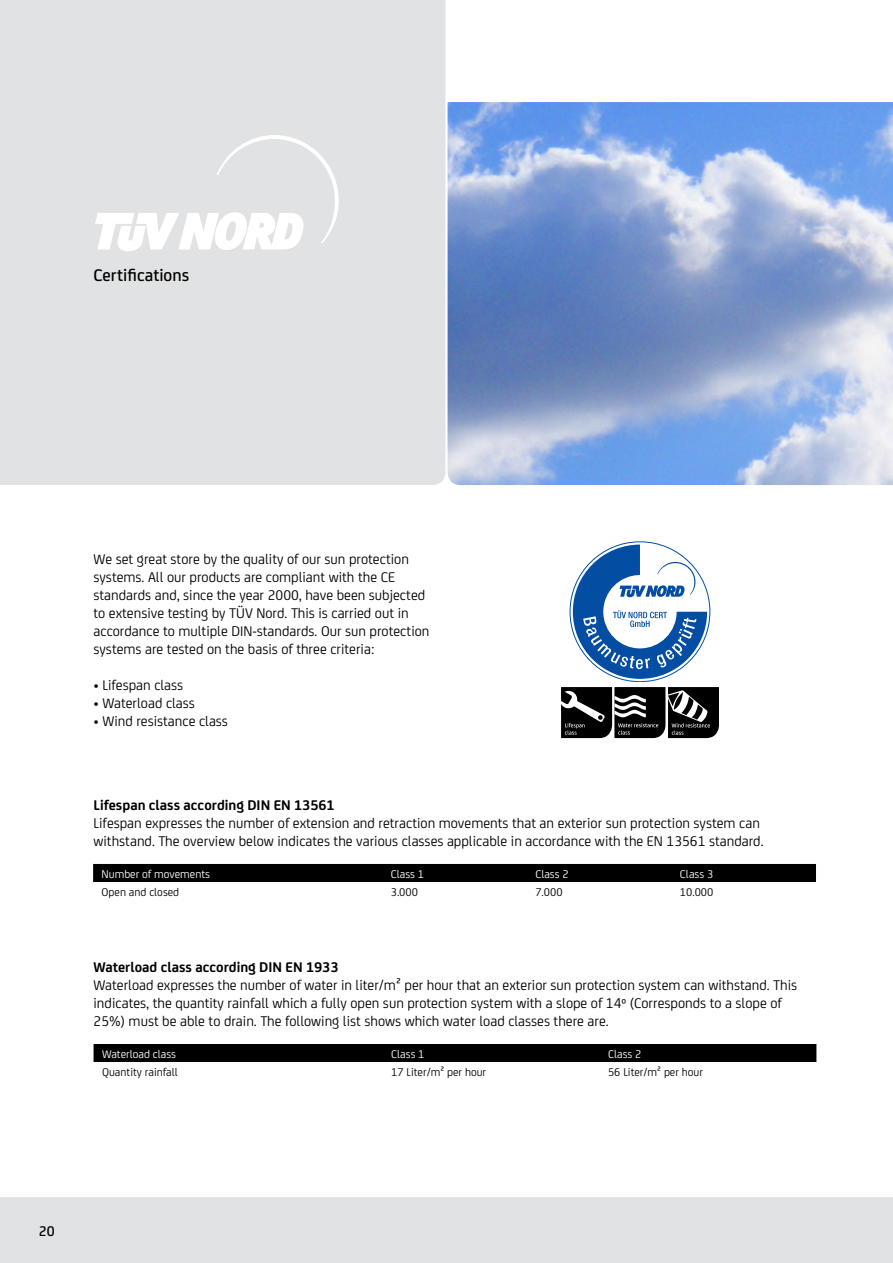
<style>
.page{position:relative;width:893px;height:1263px;background:#fff}
.page>*{position:absolute;margin:0;border:0;box-sizing:border-box;transform-origin:0 0}
.t1{font:500 18px "FS Joey";color:#000}
.t2{font:15px/18px "FS Joey";color:#000}
.t3{font:700 15px "FS Joey";color:#000}
.t4{font:500 15px "FS Joey";color:#000}
.t5{font:12px "FS Joey";color:#000}
.t6{font:12px "FS Joey";color:#fff}
</style>
<div class="page">
<div style="left:0;top:0;width:445px;height:485px;background:#e1e2e3"></div>
<img style="left:448px;top:102px;width:445px;height:383px">
<svg style="left:95px;top:135px;width:244px;height:116px"></svg>
<svg style="left:573px;top:545px;width:134px;height:134px"></svg>
<svg style="left:561px;top:687px;width:158px;height:51px;background:#333"></svg>
<div style="left:93px;top:864px;width:723px;height:18px;background:#000"></div>
<div style="left:94px;top:1044px;width:722px;height:18px;background:#000"></div>
<div style="left:0;top:1197px;width:893px;height:66px;background:#e1e2e3"></div>
<p class="t1" style="left:94px;top:262px;width:97px">Certifications</p>
<p class="t2" style="left:94px;top:549px;width:337px">We set great store by the quality of our sun protection systems. All our products are compliant with the CE standards and, since the year 2000, have been subjected to extensive testing by TÜV Nord. This is carried out in accordance to multiple DIN-standards. Our sun protection systems are tested on the basis of three criteria:</p>
<p class="t2" style="left:94px;top:675px;width:91px">• Lifespan class</p>
<p class="t2" style="left:94px;top:693px;width:103px">• Waterload class</p>
<p class="t2" style="left:94px;top:711px;width:136px">• Wind resistance class</p>
<p class="t3" style="left:94px;top:794px;width:243px">Lifespan class according DIN EN 13561</p>
<p class="t2" style="left:94px;top:813px;width:672px">Lifespan expresses the number of extension and retraction movements that an exterior sun protection system can withstand. The overview below indicates the various classes applicable in accordance with the EN 13561 standard.</p>
<p class="t6" style="left:102px;top:865px;width:110px">Number of movements</p>
<p class="t6" style="left:391px;top:865px;width:35px">Class 1</p>
<p class="t6" style="left:535px;top:865px;width:35px">Class 2</p>
<p class="t6" style="left:680px;top:865px;width:35px">Class 3</p>
<p class="t5" style="left:102px;top:883px;width:79px">Open and closed</p>
<p class="t5" style="left:391px;top:883px;width:29px">3.000</p>
<p class="t5" style="left:535px;top:883px;width:29px">7.000</p>
<p class="t5" style="left:680px;top:883px;width:35px">10.000</p>
<p class="t3" style="left:94px;top:956px;width:246px">Waterload class according DIN EN 1933</p>
<p class="t2" style="left:94px;top:975px;width:705px">Waterload expresses the number of water in liter/m² per hour that an exterior sun protection system can withstand. This indicates, the quantity rainfall which a fully open sun protection system with a slope of 14º (Corresponds to a slope of<br>25%) must be able to drain. The following list shows which water load classes there are.</p>
<p class="t6" style="left:102px;top:1045px;width:75px">Waterload class</p>
<p class="t6" style="left:391px;top:1045px;width:35px">Class 1</p>
<p class="t6" style="left:608px;top:1045px;width:35px">Class 2</p>
<p class="t5" style="left:102px;top:1063px;width:77px">Quantity rainfall</p>
<p class="t5" style="left:391px;top:1063px;width:97px">17 Liter/m² per hour</p>
<p class="t5" style="left:608px;top:1063px;width:97px">56 Liter/m² per hour</p>
<p class="t4" style="left:39px;top:1220px;width:17px">20</p>
</div>
